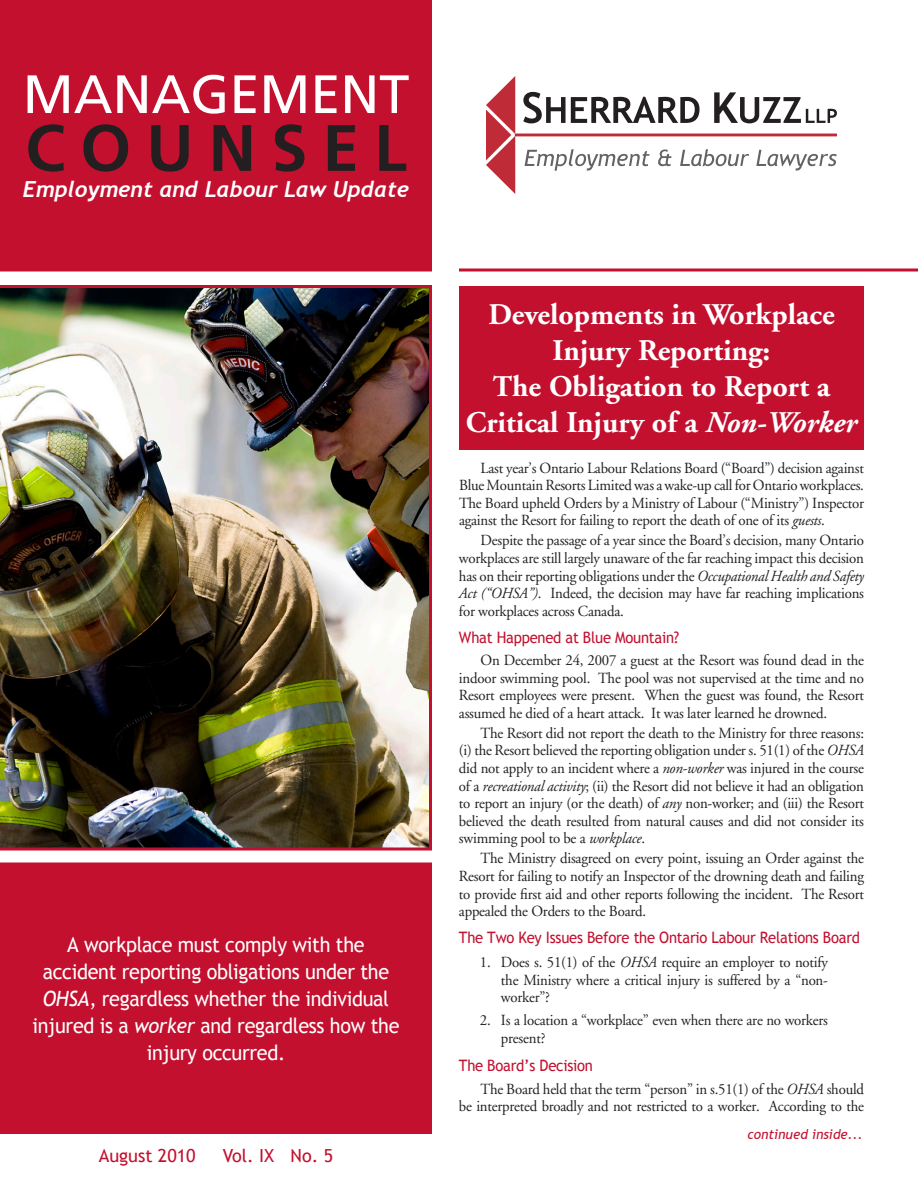
<style>
.page{position:relative;width:918px;height:1188px;background:#fff}
.page>*{position:absolute;margin:0;border:0;box-sizing:border-box;transform-origin:0 0}
.t1{font:700 65.55px "Frutiger";letter-spacing:.23em;color:#231f20}
.t2{font:54px "Frutiger";color:#fff}
.t3{font:700 30px/36px "Adobe Garamond";color:#fff;text-align:center}
.t4{font:italic 700 22.2px "Trebuchet";color:#fff}
.Red_Subheading_Text{font:21px/27px "Trebuchet MS";letter-spacing:-.015em;color:#fff;text-align:center;scale:.94 1}
.t5{font:18px "Trebuchet MS";color:#c3102f}
.Red_Subheading_Text-2{font:15.75px "Trebuchet MS";letter-spacing:-.015em;color:#c3102f;scale:.94 1}
.Main_Text{font:15.45px/17.5px "Adobe Garamond";letter-spacing:-.015em;color:#231f20;text-align:justify;scale:.96 1}
.Main_Subheading_Text{font:15.45px/17.5px "Adobe Garamond";letter-spacing:-.015em;color:#231f20;text-align:justify;scale:.96 1}
.t6{font:italic 13.5px "Trebuchet MS";color:#c3102f}
.s1{font-style:italic}
</style>
<div class="page">
<div style="left:459px;top:286px;width:405px;height:164px;background:#c3102f"></div>
<hr style="left:515px;top:134px;width:322px;height:2px;background:#bf2b37">
<svg style="left:523px;top:92px;width:177px;height:31px"></svg>
<svg style="left:714px;top:92px;width:123px;height:31px"></svg>
<svg style="left:486px;top:76px;width:29px;height:118px"></svg>
<svg style="left:525px;top:149px;width:125px;height:22px"></svg>
<svg style="left:658px;top:150px;width:14px;height:16px"></svg>
<svg style="left:680px;top:149px;width:69px;height:17px"></svg>
<svg style="left:756px;top:150px;width:81px;height:21px"></svg>
<div style="left:0;top:0;width:432px;height:272px;background:#c3102f"></div>
<svg style="left:459px;top:268px;width:459px;height:4px;background:#d14b62"></svg>
<div style="left:2px;top:864px;width:428px;height:268px;background:#c3102f"></div>
<div style="left:0;top:862px;width:432px;height:272px;border:3px solid #c3102f"></div>
<img style="left:0;top:285px;width:432px;height:565px">
<p class="t2" style="left:23px;top:63px;width:388px">MANAGEMENT</p>
<p class="t1" style="left:25px;top:110px;width:383px">COUNSEL</p>
<p class="t4" style="left:23px;top:176px;width:388px">Employment and Labour Law Update</p>
<p class="Red_Subheading_Text" style="left:32px;top:931px;width:392px">A workplace must comply with the accident reporting obligations under the <span class="s1">OHSA</span>, regardless whether the individual injured is a <span class="s1">worker</span> and regardless how the injury occurred.</p>
<p class="t5" style="left:99px;top:1145px;width:98px">August 2010</p>
<p class="t5" style="left:223px;top:1145px;width:112px">Vol. IX No. 5</p>
<p class="t3" style="left:488px;top:297px;width:348px">Developments in Workplace<br>Injury Reporting:</p>
<p class="t3" style="left:466px;top:369px;width:393px">The Obligation to Report a<br>Critical Injury of a <span class="s1">Non-Worker</span></p>
<p class="Main_Text" style="left:459px;top:459px;width:423px;text-indent:22px">Last year’s Ontario Labour Relations Board (“Board”) decision against Blue Mountain Resorts Limited was a wake-up call for Ontario workplaces.<br>The Board upheld Orders by a Ministry of Labour (“Ministry”) Inspector against the Resort for failing to report the death of one of its <span class="s1">guests</span>.</p>
<p class="Main_Text" style="left:459px;top:532px;width:423px;text-indent:22px">Despite the passage of a year since the Board’s decision, many Ontario workplaces are still largely unaware of the far reaching impact this decision has on their reporting obligations under the <span class="s1">Occupational Health and Safety Act (“OHSA”)</span>. Indeed, the decision may have far reaching implications for workplaces across Canada.</p>
<p class="Red_Subheading_Text-2" style="left:459px;top:628px;width:236px">What Happened at Blue Mountain?</p>
<p class="Main_Text" style="left:459px;top:652px;width:423px;text-indent:22px">On December 24, 2007 a guest at the Resort was found dead in the indoor swimming pool. The pool was not supervised at the time and no Resort employees were present. When the guest was found, the Resort assumed he died of a heart attack. It was later learned he drowned.</p>
<p class="Main_Text" style="left:459px;top:725px;width:423px;text-indent:22px">The Resort did not report the death to the Ministry for three reasons: (i) the Resort believed the reporting obligation under s. 51(1) of the <span class="s1">OHSA </span>did not apply to an incident where a <span class="s1">non-worker</span> was injured in the course of a <span class="s1">recreational activity</span>; (ii) the Resort did not believe it had an obligation to report an injury (or the death) of <span class="s1">any</span> non-worker; and (iii) the Resort believed the death resulted from natural causes and did not consider its swimming pool to be a <span class="s1">workplace</span>.</p>
<p class="Main_Text" style="left:459px;top:850px;width:423px;text-indent:22px">The Ministry disagreed on every point, issuing an Order against the Resort for failing to notify an Inspector of the drowning death and failing to provide first aid and other reports following the incident. The Resort appealed the Orders to the Board.</p>
<p class="Red_Subheading_Text-2" style="left:459px;top:928px;width:428px">The Two Key Issues Before the Ontario Labour Relations Board</p>
<p class="Main_Subheading_Text" style="left:501px;top:954px;width:342px;text-indent:-21px">1. Does s. 51(1) of the <span class="s1">OHSA</span> require an employer to notify the Ministry where a critical injury is suffered by a “non&shy;worker”?</p>
<p class="Main_Subheading_Text" style="left:501px;top:1012px;width:342px;text-indent:-21px">2. Is a location a “workplace” even when there are no workers present?</p>
<p class="Red_Subheading_Text-2" style="left:459px;top:1056px;width:144px">The Board’s Decision</p>
<p class="Main_Text" style="left:459px;top:1080px;width:423px;text-align:right">The Board held that the term “person” in s.51(1) of the <span class="s1">OHSA</span> should<br>be interpreted broadly and not restricted to a worker. According to the</p>
<p class="t6" style="left:748px;top:1126px;width:117px">continued inside...</p>
</div>
